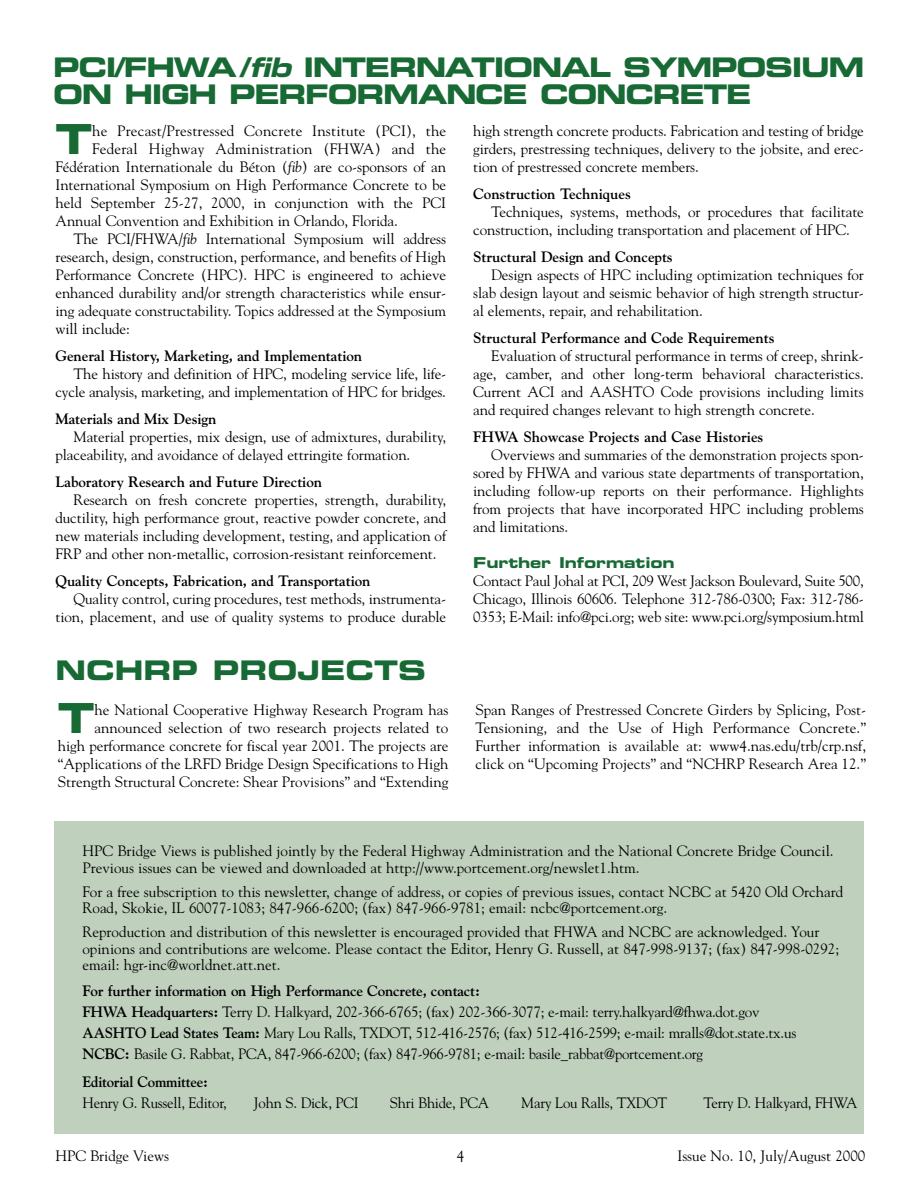
<style>
.page{position:relative;width:918px;height:1188px;background:#fff}
.page>*{position:absolute;margin:0;border:0;box-sizing:border-box;transform-origin:0 0}
.t1{font:41.4px "Eurostile Bold Extended Two";color:#186a35}
.t2{font:27px/27px "Eurostile Bold Extended Two";letter-spacing:-.05em;color:#186a35}
.t3{font:27px "Eurostile Bold Extended Two";color:#186a35}
.t4{font:15px/18px "Goudy";letter-spacing:-.005em;color:#000;text-align:justify}
.t5{font:700 15px "Goudy";letter-spacing:-.005em;color:#000}
.t6{font:15px "Goudy";letter-spacing:.015em;color:#000}
.t7{font:15px "Eurostile Bold Extended Two";letter-spacing:-.01em;color:#186a35}
.s1{font-style:italic}
.s2{font-weight:700}
</style>
<div class="page">
<div style="left:54px;top:822px;width:810px;height:312px;background:#bfd0bd"></div>
<h2 class="t2" style="left:53px;top:56px;width:813px">PCI/FHWA /<span class="s1">fib</span> INTERNATIONAL SYMPOSIUM<br>ON HIGH PERFORMANCE CONCRETE</h2>
<h1 class="t1" style="left:55px;top:125px;width:38px">T</h1>
<p class="t6" style="left:92px;top:125px;width:356px">he Precast/Prestressed Concrete Institute (PCI), the</p>
<p class="t6" style="left:92px;top:143px;width:356px">Federal Highway Administration (FHWA) and the</p>
<p class="t4" style="left:55px;top:159px;width:392px">Fédération Internationale du Béton (<span class="s1">fib</span>) are co-sponsors of an</p>
<p class="t4" style="left:55px;top:177px;width:392px">International Symposium on High Performance Concrete to be</p>
<p class="t4" style="left:55px;top:195px;width:392px">held September 25-27, 2000, in conjunction with the PCI</p>
<p class="t4" style="left:55px;top:213px;width:344px">Annual Convention and Exhibition in Orlando, Florida.</p>
<p class="t4" style="left:73px;top:231px;width:374px">The PCI/FHWA/<span class="s1">fib</span> International Symposium will address</p>
<p class="t4" style="left:55px;top:249px;width:392px">research, design, construction, performance, and benefits of High</p>
<p class="t4" style="left:55px;top:267px;width:392px">Performance Concrete (HPC). HPC is engineered to achieve</p>
<p class="t4" style="left:55px;top:285px;width:392px">enhanced durability and/or strength characteristics while ensur-</p>
<p class="t4" style="left:55px;top:303px;width:392px">ing adequate constructability. Topics addressed at the Symposium</p>
<p class="t4" style="left:55px;top:321px;width:76px">will include:</p>
<p class="t5" style="left:55px;top:350px;width:308px">General History, Marketing, and Implementation</p>
<p class="t4" style="left:55px;top:366px;width:392px;text-align:right">The history and definition of HPC, modeling service life, life&shy;cycle analysis, marketing, and implementation of HPC for bridges.</p>
<p class="t5" style="left:55px;top:413px;width:162px">Materials and Mix Design</p>
<p class="t4" style="left:55px;top:429px;width:392px;text-indent:18px">Material properties, mix design, use of admixtures, durability, placeability, and avoidance of delayed ettringite formation.</p>
<p class="t5" style="left:55px;top:476px;width:268px">Laboratory Research and Future Direction</p>
<p class="t4" style="left:55px;top:492px;width:392px;text-indent:18px">Research on fresh concrete properties, strength, durability, ductility, high performance grout, reactive powder concrete, and new materials including development, testing, and application of FRP and other non-metallic, corrosion-resistant reinforcement.</p>
<p class="t5" style="left:55px;top:575px;width:317px">Quality Concepts, Fabrication, and Transportation</p>
<p class="t4" style="left:55px;top:591px;width:392px;text-align:right">Quality control, curing procedures, test methods, instrumenta&shy;tion, placement, and use of quality systems to produce durable</p>
<h2 class="t3" style="left:56px;top:660px;width:372px">NCHRP PROJECTS</h2>
<p class="t4" style="left:473px;top:123px;width:392px">high strength concrete products. Fabrication and testing of bridge girders, prestressing techniques, delivery to the jobsite, and erec&shy;tion of prestressed concrete members.</p>
<p class="t5" style="left:473px;top:187px;width:159px">Construction Techniques</p>
<p class="t4" style="left:473px;top:204px;width:392px;text-indent:18px">Techniques, systems, methods, or procedures that facilitate construction, including transportation and placement of HPC.</p>
<p class="t5" style="left:473px;top:250px;width:201px">Structural Design and Concepts</p>
<p class="t4" style="left:473px;top:267px;width:392px;text-indent:18px">Design aspects of HPC including optimization techniques for slab design layout and seismic behavior of high strength structur&shy;al elements, repair, and rehabilitation.</p>
<p class="t5" style="left:473px;top:331px;width:303px">Structural Performance and Code Requirements</p>
<p class="t4" style="left:473px;top:348px;width:392px;text-indent:18px">Evaluation of structural performance in terms of creep, shrink&shy;age, camber, and other long-term behavioral characteristics.<br>Current ACI and AASHTO Code provisions including limits and required changes relevant to high strength concrete.</p>
<p class="t5" style="left:473px;top:430px;width:292px">FHWA Showcase Projects and Case Histories</p>
<p class="t4" style="left:473px;top:447px;width:392px;text-indent:18px">Overviews and summaries of the demonstration projects spon&shy;sored by FHWA and various state departments of transportation, including follow-up reports on their performance. Highlights from projects that have incorporated HPC including problems and limitations.</p>
<p class="t7" style="left:473px;top:557px;width:203px">Further Information</p>
<p class="t4" style="left:473px;top:573px;width:392px">Contact Paul Johal at PCI, 209 West Jackson Boulevard, Suite 500, Chicago, Illinois 60606. Telephone 312-786-0300; Fax: 312-786- 0353; E-Mail: info@pci.org; web site: www.pci.org/symposium.html</p>
<p class="t4" style="left:58px;top:702px;width:392px;text-align:right">he National Cooperative Highway Research Program has announced selection of two research projects related to<br>high performance concrete for fiscal year 2001. The projects are “Applications of the LRFD Bridge Design Specifications to High Strength Structural Concrete: Shear Provisions” and “Extending</p>
<p class="t4" style="left:475px;top:702px;width:392px">Span Ranges of Prestressed Concrete Girders by Splicing, Post-Tensioning, and the Use of High Performance Concrete.” Further information is available at: www4.nas.edu/trb/crp.nsf, click on “Upcoming Projects” and “NCHRP Research Area 12.”</p>
<h1 class="t1" style="left:58px;top:704px;width:38px">T</h1>
<p class="t4" style="left:82px;top:844px;width:753px;line-height:16.5px">HPC Bridge Views is published jointly by the Federal Highway Administration and the National Concrete Bridge Council.<br>Previous issues can be viewed and downloaded at http://www.portcement.org/newslet1.htm.</p>
<p class="t4" style="left:82px;top:884px;width:762px;line-height:16.5px">For a free subscription to this newsletter, change of address, or copies of previous issues, contact NCBC at 5420 Old Orchard<br>Road, Skokie, IL 60077-1083; 847-966-6200; (fax) 847-966-9781; email: ncbc@portcement.org.</p>
<p class="t4" style="left:82px;top:925px;width:758px;line-height:16.5px;text-align:left">Reproduction and distribution of this newsletter is encouraged provided that FHWA and NCBC are acknowledged. Your opinions and contributions are welcome. Please contact the Editor, Henry G. Russell, at 847-998-9137; (fax) 847-998-0292; email: hgr-inc@worldnet.att.net.</p>
<p class="t4" style="left:82px;top:981px;width:715px;line-height:21px;text-align:left"><span class="s2">For further information on High Performance Concrete, contact:<br>FHWA Headquarters:</span> Terry D. Halkyard, 202-366-6765; (fax) 202-366-3077; e-mail: terry.halkyard@fhwa.dot.gov <span class="s2">AASHTO Lead States Team:</span> Mary Lou Ralls, TXDOT, 512-416-2576; (fax) 512-416-2599; e-mail: mralls@dot.state.tx.us <span class="s2">NCBC:</span> Basile G. Rabbat, PCA, 847-966-6200; (fax) 847-966-9781; e-mail: basile_rabbat@portcement.org</p>
<p class="t5" style="left:82px;top:1076px;width:127px">Editorial Committee:</p>
<p class="t4" style="left:82px;top:1095px;width:146px">Henry G. Russell, Editor,</p>
<p class="t4" style="left:254px;top:1095px;width:106px">John S. Dick, PCI</p>
<p class="t4" style="left:390px;top:1095px;width:101px">Shri Bhide, PCA</p>
<p class="t4" style="left:521px;top:1095px;width:148px">Mary Lou Ralls, TXDOT</p>
<p class="t4" style="left:704px;top:1095px;width:156px">Terry D. Halkyard, FHWA</p>
<p class="t4" style="left:55px;top:1148px;width:115px">HPC Bridge Views</p>
<p class="t4" style="left:457px;top:1148px;width:9px">4</p>
<p class="t4" style="left:677px;top:1148px;width:190px">Issue No. 10, July/August 2000</p>
</div>
